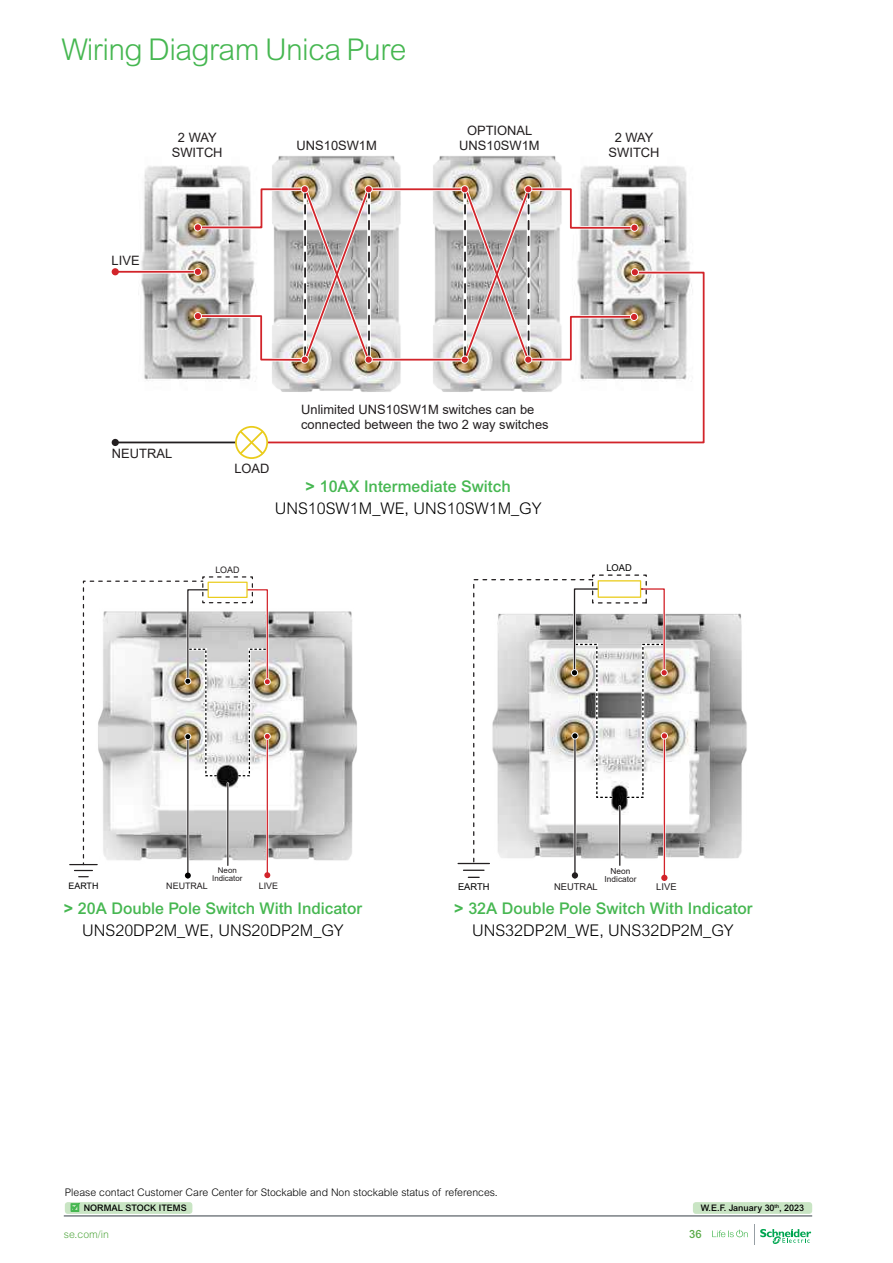
<style>
.page{position:relative;width:893px;height:1263px;background:#fff}
.page>*{position:absolute;margin:0;border:0;box-sizing:border-box;transform-origin:0 0}
.t1{font:300 30px "Arial MT Std";letter-spacing:-.02em;color:#46b751}
.t2{font:500 16.05px "Arial MT Std";color:#46b751}
.t3{font:300 16.05px "Arial MT Std";color:#000}
.t4{font:12.9px/15.5px "Arial";color:#231f20;text-align:center}
.t5{font:500 11.25px "Arial MT Std";color:#59aa47}
.t6{font:300 10.5px "Arial MT Std";color:#000}
.t7{font:300 10.5px "Arial MT Std";color:#59aa47}
.t8{font:9.3px "Arial";color:#231f20}
.t9{font:9.3px "Arial";color:#000}
.t10{font:500 9px "Arial MT Std";color:#000}
.t11{font:8.85px "Arial";color:#231f20}
.t12{font:8.85px "Arial";color:#000}
.t13{font:8.25px/8.2px "Arial";color:#231f20;text-align:center}
.t14{font:7.95px/7.8px "Arial";color:#231f20;text-align:center}
.s1{font-family:"Arial Rounded MT Std";font-weight:700}
.s2{color:#46b751}
</style>
<div class="page">
<div style="left:65px;top:1202px;width:127px;height:12px;background:#c9e5c4;border-radius:3px"></div>
<svg style="left:70px;top:1203px;width:10px;height:9px"></svg>
<svg style="left:712px;top:1230px;width:36px;height:7px"></svg>
<svg style="left:754px;top:1224px;width:57px;height:20px"></svg>
<hr style="left:64px;top:1215px;width:748px;height:1px;background:#4d555b">
<div style="left:693px;top:1202px;width:119px;height:12px;background:#c9e5c4;border-radius:3px"></div>
<img style="left:141px;top:166px;width:37px;height:214px">
<img style="left:659px;top:166px;width:32px;height:103px">
<img style="left:178px;top:156px;width:160px;height:113px">
<img style="left:338px;top:156px;width:321px;height:113px">
<svg style="left:147px;top:269px;width:543px;height:175px"></svg>
<hr style="left:115px;top:442px;width:142px;height:1px;background:#231f20">
<svg style="left:118px;top:270px;width:76px;height:4px"></svg>
<svg style="left:256px;top:271px;width:449px;height:173px"></svg>
<svg style="left:197px;top:187px;width:439px;height:174px"></svg>
<hr style="left:113px;top:271px;width:85px;height:2px;background:#d2242a">
<div style="left:301px;top:186px;width:7px;height:7px;background:#d2242a;border-radius:50%"></div>
<div style="left:301px;top:185px;width:8px;height:8px;border:1px solid #fff;border-radius:50%"></div>
<div style="left:194px;top:224px;width:7px;height:7px;background:#d2242a;border-radius:50%"></div>
<div style="left:194px;top:223px;width:8px;height:8px;border:1px solid #fff;border-radius:50%"></div>
<div style="left:194px;top:268px;width:7px;height:7px;background:#d2242a;border-radius:50%"></div>
<div style="left:194px;top:268px;width:8px;height:8px;border:1px solid #fff;border-radius:50%"></div>
<div style="left:112px;top:268px;width:7px;height:7px;background:#d2242a;border-radius:50%"></div>
<div style="left:112px;top:439px;width:7px;height:7px;background:#231f20;border-radius:50%"></div>
<div style="left:194px;top:313px;width:7px;height:7px;background:#d2242a;border-radius:50%"></div>
<div style="left:194px;top:312px;width:8px;height:8px;border:1px solid #fff;border-radius:50%"></div>
<div style="left:301px;top:356px;width:7px;height:7px;background:#d2242a;border-radius:50%"></div>
<div style="left:301px;top:356px;width:8px;height:8px;border:1px solid #fff;border-radius:50%"></div>
<div style="left:365px;top:186px;width:7px;height:7px;background:#d2242a;border-radius:50%"></div>
<div style="left:365px;top:185px;width:8px;height:8px;border:1px solid #fff;border-radius:50%"></div>
<div style="left:365px;top:356px;width:7px;height:7px;background:#d2242a;border-radius:50%"></div>
<div style="left:365px;top:356px;width:8px;height:8px;border:1px solid #fff;border-radius:50%"></div>
<div style="left:461px;top:186px;width:7px;height:7px;background:#d2242a;border-radius:50%"></div>
<div style="left:461px;top:185px;width:8px;height:8px;border:1px solid #fff;border-radius:50%"></div>
<div style="left:461px;top:356px;width:7px;height:7px;background:#d2242a;border-radius:50%"></div>
<div style="left:461px;top:356px;width:8px;height:8px;border:1px solid #fff;border-radius:50%"></div>
<div style="left:525px;top:186px;width:7px;height:7px;background:#d2242a;border-radius:50%"></div>
<div style="left:524px;top:185px;width:8px;height:8px;border:1px solid #fff;border-radius:50%"></div>
<div style="left:631px;top:224px;width:7px;height:7px;background:#d2242a;border-radius:50%"></div>
<div style="left:630px;top:224px;width:8px;height:8px;border:1px solid #fff;border-radius:50%"></div>
<div style="left:631px;top:269px;width:7px;height:7px;background:#d2242a;border-radius:50%"></div>
<div style="left:631px;top:268px;width:8px;height:8px;border:1px solid #fff;border-radius:50%"></div>
<div style="left:630px;top:313px;width:8px;height:7px;background:#d2242a;border-radius:50%"></div>
<div style="left:630px;top:313px;width:8px;height:8px;border:1px solid #fff;border-radius:50%"></div>
<div style="left:525px;top:356px;width:7px;height:7px;background:#d2242a;border-radius:50%"></div>
<div style="left:524px;top:356px;width:8px;height:8px;border:1px solid #fff;border-radius:50%"></div>
<div style="left:235px;top:426px;width:33px;height:33px;border:2px solid #eacc1c;border-radius:50%"></div>
<svg style="left:238px;top:429px;width:27px;height:27px"></svg>
<img style="left:270px;top:611px;width:87px;height:250px">
<div style="left:264px;top:733px;width:7px;height:6px;border:1px solid #fff;border-radius:50%"></div>
<svg style="left:70px;top:576px;width:200px;height:302px"></svg>
<div style="left:264px;top:678px;width:7px;height:7px;border:1px solid #fff;border-radius:50%"></div>
<img style="left:667px;top:613px;width:80px;height:246px">
<hr style="left:574px;top:735px;width:2px;height:143px;background:#231f20">
<hr style="left:664px;top:735px;width:1px;height:145px;background:#d2232a">
<hr style="left:458px;top:863px;width:31px;height:1px;background:#231f20">
<svg style="left:463px;top:870px;width:21px;height:1px"></svg>
<div style="left:592px;top:574px;width:55px;height:29px;border:1px dashed #231f20"></div>
<hr style="left:619px;top:806px;width:1px;height:59px;background:#231f20">
<svg style="left:472px;top:578px;width:195px;height:286px"></svg>
<div style="left:661px;top:732px;width:7px;height:7px;border:1px solid #fff;border-radius:50%"></div>
<svg style="left:661px;top:875px;width:6px;height:6px"></svg>
<svg style="left:572px;top:872px;width:6px;height:6px"></svg>
<h1 class="t1" style="left:62px;top:32px;width:346px">Wiring Diagram Unica Pure</h1>
<p class="t4" style="left:459px;top:122px;width:82px">OPTIONAL<br>UNS10SW1M</p>
<p class="t4" style="left:172px;top:129px;width:52px">2 WAY<br>SWITCH</p>
<p class="t4" style="left:609px;top:129px;width:52px">2 WAY<br>SWITCH</p>
<p class="t4" style="left:297px;top:138px;width:82px">UNS10SW1M</p>
<p class="t4" style="left:112px;top:253px;width:29px">LIVE</p>
<p class="t4" style="left:301px;top:401px;width:249px;text-align:left">Unlimited UNS10SW1M switches can be connected between the two 2 way switches</p>
<p class="t4" style="left:112px;top:446px;width:62px">NEUTRAL</p>
<p class="t4" style="left:234px;top:461px;width:37px">LOAD</p>
<p class="t2" style="left:306px;top:476px;width:207px"><span class="s1">&gt;</span> 10AX Intermediate Switch</p>
<p class="t11" style="left:215px;top:564px;width:26px">LOAD</p>
<p class="t3" style="left:275px;top:499px;width:268px">UNS10SW1M_WE, UNS10SW1M_GY</p>
<p class="t9" style="left:606px;top:561px;width:27px">LOAD</p>
<p class="t14" style="left:212px;top:866px;width:32px">Neon<br>Indicator</p>
<p class="t11" style="left:166px;top:880px;width:43px">NEUTRAL</p>
<p class="t11" style="left:259px;top:880px;width:21px">LIVE</p>
<p class="t12" style="left:68px;top:880px;width:32px">EARTH</p>
<p class="t2" style="left:64px;top:899px;width:300px"><span class="s1">&gt;</span> 20A Double Pole Switch With Indicator</p>
<p class="t13" style="left:605px;top:867px;width:33px">Neon<br>Indicator</p>
<p class="t8" style="left:554px;top:880px;width:45px">NEUTRAL</p>
<p class="t9" style="left:458px;top:880px;width:33px">EARTH</p>
<p class="t2" style="left:454px;top:899px;width:300px"><span class="s1">&gt;</span> 32A Double Pole Switch With Indicator</p>
<p class="t8" style="left:656px;top:881px;width:22px">LIVE</p>
<p class="t3" style="left:82px;top:921px;width:263px">UNS20DP2M_WE, UNS20DP2M_GY</p>
<p class="t3" style="left:472px;top:921px;width:263px">UNS32DP2M_WE, UNS32DP2M_GY</p>
<p class="t6" style="left:65px;top:1186px;width:434px">Please contact Customer Care Center for Stockable and Non stockable status of references.</p>
<p class="t10" style="left:70px;top:1203px;width:118px"><span class="s2">☑</span> NORMAL STOCK ITEMS</p>
<p class="t7" style="left:64px;top:1228px;width:47px">se.com/in</p>
<p class="t5" style="left:689px;top:1227px;width:14px">36</p>
<p class="t10" style="left:701px;top:1203px;width:105px">W.E.F. January 30<sup>th</sup>, 2023</p>
</div>
